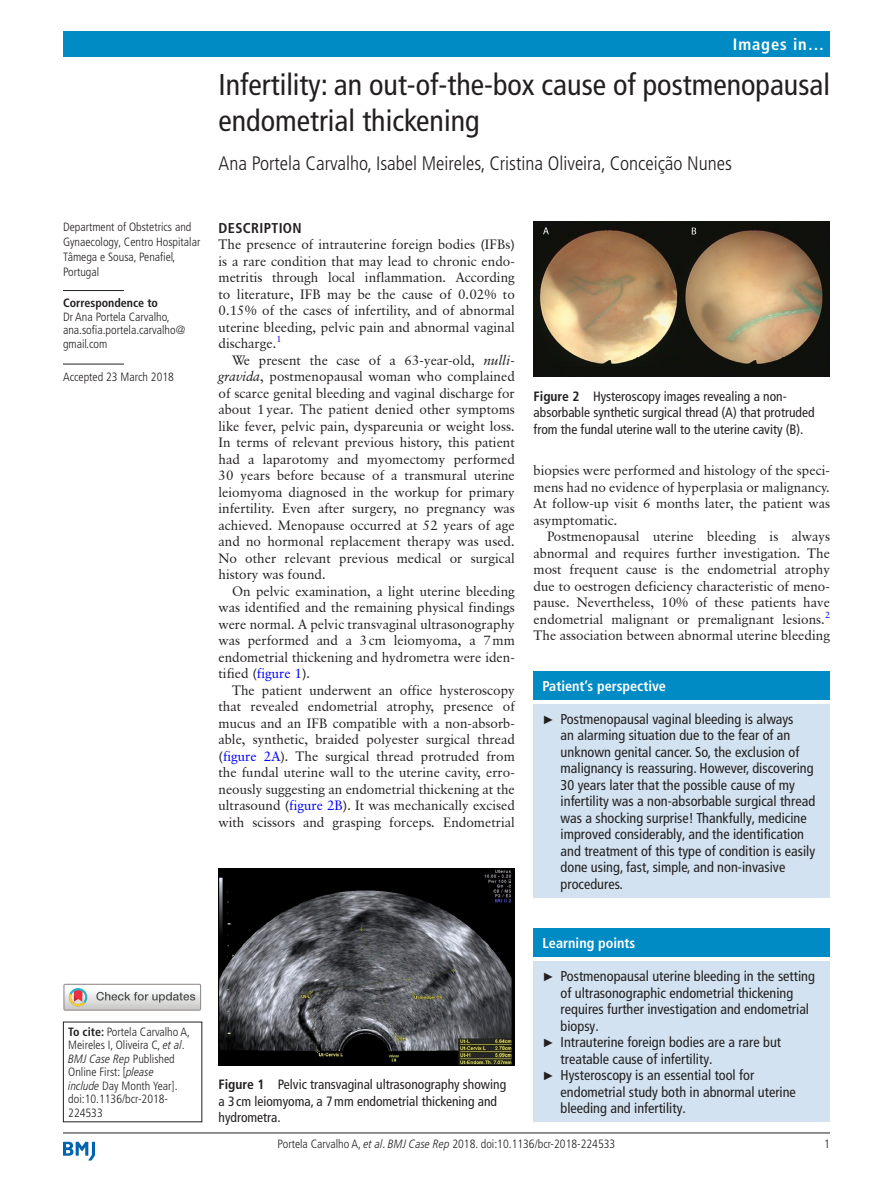
<style>
.page{position:relative;width:893px;height:1191px;background:#fff}
.page>*{position:absolute;margin:0;border:0;box-sizing:border-box;transform-origin:0 0}
.t1{font:condensed 30px/36px "Frutiger LT Pro";color:#231f20}
.t2{font:300 condensed 19.5px "Frutiger LT Pro";color:#231f20}
.t3{font:700 condensed 16.5px "Frutiger LT Std";letter-spacing:.055em;color:#fff}
.t4{font:condensed 14.25px/16.5px "Frutiger LT Pro";color:#231f20}
.t5{font:700 condensed 14.25px "Frutiger LT Pro";color:#fff}
.t6{font:700 condensed 14.25px "Frutiger LT Pro";letter-spacing:.025em;color:#231f20}
.t7{font:13.5px/16.5px "Classical Garamond BT";color:#231f20;text-align:justify}
.t8{font:condensed 13.5px/16.5px "Frutiger LT Pro";color:#231f20}
.t9{font:300 condensed 12px/13.5px "Frutiger LT Pro";color:#231f20}
.t10{font:700 condensed 12px "Frutiger LT Pro";color:#231f20}
.s1{font-style:italic}
.s2{color:#00f}
.s3{font-weight:700}
.s4{font-family:"Arial";font-stretch:normal;font-size:12px}
</style>
<div class="page">
<hr style="left:63px;top:1132px;width:767px;height:1px;background:#231f20">
<svg style="left:63px;top:1141px;width:32px;height:19px"></svg>
<div style="left:63px;top:31px;width:767px;height:25px;background:#008bc5"></div>
<hr style="left:63px;top:290px;width:61px;height:1px;background:#231f20">
<hr style="left:63px;top:364px;width:61px;height:1px;background:#231f20">
<div style="left:63px;top:983px;width:138px;height:27px;border:1px solid #969090"></div>
<svg style="left:64px;top:984px;width:137px;height:26px"></svg>
<img style="left:219px;top:868px;width:296px;height:197px">
<img style="left:534px;top:222px;width:296px;height:155px">
<div style="left:534px;top:671px;width:296px;height:29px;background:#008bc5"></div>
<div style="left:534px;top:704px;width:296px;height:193px;background:#d2e2f0"></div>
<div style="left:534px;top:928px;width:296px;height:29px;background:#008bc5"></div>
<div style="left:534px;top:961px;width:296px;height:161px;background:#d2e2f0"></div>
<p class="t3" style="left:733px;top:34px;width:93px">Images in…</p>
<h1 class="t1" style="left:219px;top:66px;width:613px">Infertility: an out-of-the-box cause of postmenopausal endometrial thickening</h1>
<h2 class="t2" style="left:219px;top:152px;width:515px">Ana Portela Carvalho, Isabel Meireles, Cristina Oliveira, Conceição Nunes</h2>
<p class="t9" style="left:63px;top:219px;width:139px;line-height:15px">Department of Obstetrics and<br>Gynaecology, Centro Hospitalar<br>Tâmega e Sousa, Penafiel,<br>Portugal</p>
<p class="t10" style="left:63px;top:296px;width:97px">Correspondence to</p>
<p class="t9" style="left:63px;top:310px;width:124px">Dr Ana Portela Carvalho, ana.sofia.portela.carvalho@ gmail.com</p>
<p class="t9" style="left:63px;top:370px;width:112px">Accepted 23 March 2018</p>
<p class="t6" style="left:219px;top:219px;width:85px">Description</p>
<p class="t7" style="left:219px;top:236px;width:298px">The presence of intrauterine foreign bodies (IFBs) is a rare condition that may lead to chronic endo&shy;metritis through local inflammation. According to literature, IFB may be the cause of 0.02% to 0.15% of the cases of infertility, and of abnormal uterine bleeding, pelvic pain and abnormal vaginal discharge.<sup>1</sup></p>
<p class="t7" style="left:219px;top:351px;width:298px;text-indent:14px">We present the case of a 63-year-old, <span class="s1">nulli&shy;gravida</span>, postmenopausal woman who complained of scarce genital bleeding and vaginal discharge for about 1year. The patient denied other symptoms like fever, pelvic pain, dyspareunia or weight loss.<br>In terms of relevant previous history, this patient had a laparotomy and myomectomy performed 30 years before because of a transmural uterine leiomyoma diagnosed in the workup for primary infertility. Even after surgery, no pregnancy was achieved. Menopause occurred at 52 years of age and no hormonal replacement therapy was used.<br>No other relevant previous medical or surgical history was found.</p>
<p class="t7" style="left:219px;top:582px;width:298px;text-indent:14px">On pelvic examination, a light uterine bleeding was identified and the remaining physical findings were normal. A pelvic transvaginal ultrasonography was performed and a 3cm leiomyoma, a 7mm endometrial thickening and hydrometra were iden&shy;tified (<span class="s2">figure 1</span>).</p>
<p class="t7" style="left:219px;top:681px;width:298px;text-indent:14px">The patient underwent an office hysteroscopy that revealed endometrial atrophy, presence of mucus and an IFB compatible with a non-absorb&shy;able, synthetic, braided polyester surgical thread (<span class="s2">figure 2A</span>). The surgical thread protruded from the fundal uterine wall to the uterine cavity, erro&shy;neously suggesting an endometrial thickening at the ultrasound (<span class="s2">figure 2B</span>). It was mechanically excised with scissors and grasping forceps. Endometrial</p>
<p class="t8" style="left:534px;top:388px;width:282px"><span class="s3">Figure 2</span> Hysteroscopy images revealing a non&shy;absorbable synthetic surgical thread (A) that protruded from the fundal uterine wall to the uterine cavity (B).</p>
<p class="t7" style="left:534px;top:462px;width:298px">biopsies were performed and histology of the speci&shy;mens had no evidence of hyperplasia or malignancy.<br>At follow-up visit 6 months later, the patient was asymptomatic.</p>
<p class="t7" style="left:534px;top:528px;width:298px;text-indent:14px">Postmenopausal uterine bleeding is always abnormal and requires further investigation. The most frequent cause is the endometrial atrophy due to oestrogen deficiency characteristic of meno&shy;pause. Nevertheless, 10% of these patients have endometrial malignant or premalignant lesions.<sup>2<br></sup>The association between abnormal uterine bleeding</p>
<p class="t5" style="left:543px;top:677px;width:125px">Patient’s perspective</p>
<p class="t4" style="left:561px;top:710px;width:256px;text-indent:-18px"><span class="s4">►</span> Postmenopausal vaginal bleeding is always<br>an alarming situation due to the fear of an unknown genital cancer. So, the exclusion of malignancy is reassuring. However, discovering 30 years later that the possible cause of my infertility was a non-absorbable surgical thread was a shocking surprise! Thankfully, medicine improved considerably, and the identification and treatment of this type of condition is easily done using, fast, simple, and non-invasive procedures.</p>
<p class="t9" style="left:68px;top:1025px;width:123px"><span class="s3">To cite:</span> Portela Carvalho A,<br>Meireles I, Oliveira C, <span class="s1">et al</span>.<br><span class="s1">BMJ Case Rep</span> Published<br>Online First: [<span class="s1">please<br>include</span> Day Month Year]. doi:10.1136/bcr-2018-<br>224533</p>
<p class="t8" style="left:219px;top:1076px;width:289px"><span class="s3">Figure 1</span> Pelvic transvaginal ultrasonography showing a 3 cm leiomyoma, a 7mm endometrial thickening and hydrometra.</p>
<p class="t5" style="left:543px;top:935px;width:94px">Learning points</p>
<p class="t4" style="left:543px;top:968px;width:274px"><span class="s4">►</span> Postmenopausal uterine bleeding in the setting</p>
<p class="t4" style="left:561px;top:984px;width:234px">of ultrasonographic endometrial thickening</p>
<p class="t4" style="left:561px;top:1001px;width:250px">requires further investigation and endometrial</p>
<p class="t4" style="left:561px;top:1017px;width:40px">biopsy.</p>
<p class="t4" style="left:543px;top:1034px;width:240px"><span class="s4">►</span> Intrauterine foreign bodies are a rare but</p>
<p class="t4" style="left:561px;top:1050px;width:153px">treatable cause of infertility.</p>
<p class="t4" style="left:543px;top:1067px;width:213px"><span class="s4">►</span> Hysteroscopy is an essential tool for</p>
<p class="t4" style="left:561px;top:1083px;width:237px">endometrial study both in abnormal uterine</p>
<p class="t4" style="left:561px;top:1100px;width:127px">bleeding and infertility.</p>
<p class="t9" style="left:278px;top:1136px;width:339px">Portela Carvalho A, <span class="s1">et al</span>. <span class="s1">BMJ Case Rep</span> 2018. doi:10.1136/bcr-2018-224533</p>
<p class="t9" style="left:824px;top:1136px;width:7px">1</p>
</div>
